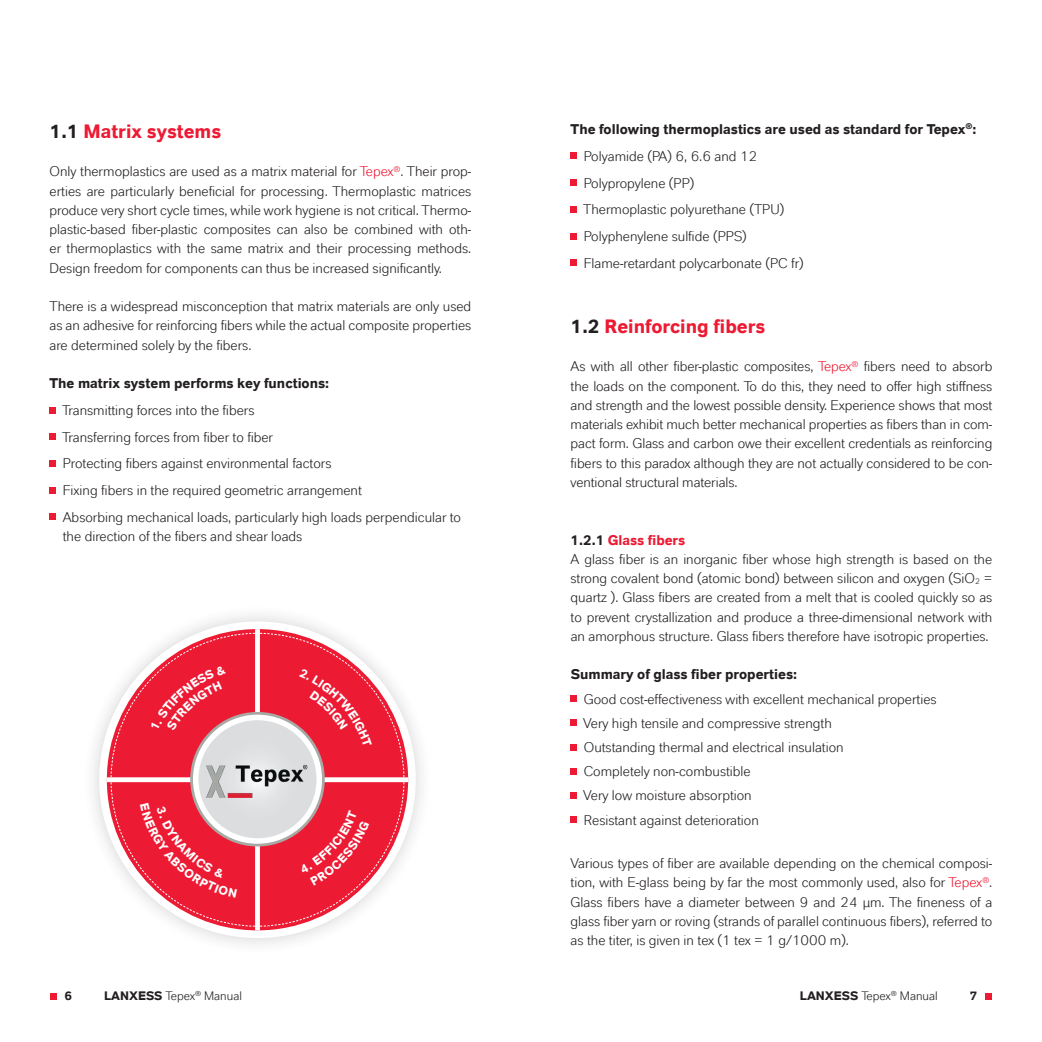
<style>
.page{position:relative;width:1042px;height:1042px;background:#fff}
.page>*{position:absolute;margin:0;border:0;box-sizing:border-box;transform-origin:0 0}
.t1{font:700 19.25px "Lanxess";color:#ed1a33}
.t2{font:14px/19.2px "Lanxess";color:#231f20}
.t3{font:700 14px "Lanxess";color:#231f20}
.t4{font:12.25px "Lanxess";color:#231f20}
.t5{font:700 12.25px "Lanxess";color:#231f20}
.t6{font:7.17px "Lanxess";color:#231f20}
.s1{color:#231f20}
.s2{color:#ed1a33}
.s3{font-weight:700}
.s4{font-weight:700;color:#ed1a33}
.s5{font-weight:400}
</style>
<div class="page">
<div style="left:985px;top:993px;width:7px;height:7px;background:#ed1a33"></div>
<div style="left:50px;top:993px;width:7px;height:7px;background:#ed1a33"></div>
<div style="left:570px;top:153px;width:7px;height:6px;background:#ed1a33"></div>
<div style="left:570px;top:180px;width:7px;height:6px;background:#ed1a33"></div>
<div style="left:570px;top:206px;width:7px;height:6px;background:#ed1a33"></div>
<div style="left:570px;top:233px;width:7px;height:6px;background:#ed1a33"></div>
<div style="left:570px;top:260px;width:7px;height:6px;background:#ed1a33"></div>
<div style="left:570px;top:695px;width:7px;height:7px;background:#ed1a33"></div>
<div style="left:570px;top:720px;width:7px;height:6px;background:#ed1a33"></div>
<div style="left:570px;top:744px;width:7px;height:6px;background:#ed1a33"></div>
<div style="left:570px;top:768px;width:7px;height:6px;background:#ed1a33"></div>
<div style="left:570px;top:792px;width:7px;height:7px;background:#ed1a33"></div>
<div style="left:570px;top:817px;width:7px;height:6px;background:#ed1a33"></div>
<svg style="left:50px;top:407px;width:6px;height:6px"></svg>
<svg style="left:50px;top:434px;width:6px;height:6px"></svg>
<svg style="left:50px;top:460px;width:6px;height:6px"></svg>
<svg style="left:50px;top:487px;width:6px;height:6px"></svg>
<svg style="left:50px;top:514px;width:6px;height:6px"></svg>
<div style="left:82px;top:604px;width:351px;height:352px;background:#231f20;opacity:.2"></div>
<svg style="left:99px;top:621px;width:317px;height:317px"></svg>
<svg style="left:110px;top:632px;width:295px;height:295px"></svg>
<h1 class="t1" style="left:50px;top:120px;width:173px"><span class="s1">1.1</span> Matrix systems</h1>
<p class="t2" style="left:49px;top:162px;width:423px;text-align:justify">Only thermoplastics are used as a matrix material for <span class="s2">Tepex</span><sup>®</sup>. Their prop&shy;erties are particularly beneficial for processing. Thermoplastic matrices produce very short cycle times, while work hygiene is not critical. Thermo&shy;plastic-based fiber-plastic composites can also be combined with oth&shy;er thermoplastics with the same matrix and their processing methods.<br>Design freedom for components can thus be increased significantly.</p>
<p class="t2" style="left:49px;top:297px;width:423px;text-align:justify">There is a widespread misconception that matrix materials are only used as an adhesive for reinforcing fibers while the actual composite properties are determined solely by the fibers.</p>
<p class="t3" style="left:50px;top:375px;width:281px">The matrix system performs key functions:</p>
<p class="t2" style="left:62px;top:397px;width:400px;line-height:26.8px">Transmitting forces into the fibers<br>Transferring forces from fiber to fiber<br>Protecting fibers against environmental factors<br>Fixing fibers in the required geometric arrangement<br>Absorbing mechanical loads, particularly high loads perpendicular to</p>
<p class="t2" style="left:63px;top:526px;width:241px">the direction of the fibers and shear loads</p>
<p class="t2" style="left:583px;top:116px;width:395px;line-height:26.8px;text-indent:-13px"><span class="s3">The following thermoplastics are used as standard for Tepex</span><sup>®</sup><span class="s3">:<br></span>Polyamide (PA) 6, 6.6 and 12<br>Polypropylene (PP)<br>Thermoplastic polyurethane (TPU)<br>Polyphenylene sulfide (PPS)<br>Flame-retardant polycarbonate (PC fr)</p>
<h1 class="t1" style="left:570px;top:314px;width:196px"><span class="s1">1.2</span> Reinforcing fibers</h1>
<p class="t2" style="left:570px;top:357px;width:423px;text-align:justify">As with all other fiber-plastic composites, <span class="s2">Tepex</span><sup>®</sup> fibers need to absorb the loads on the component. To do this, they need to offer high stiffness and strength and the lowest possible density. Experience shows that most materials exhibit much better mechanical properties as fibers than in com&shy;pact form. Glass and carbon owe their excellent credentials as reinforcing fibers to this paradox although they are not actually considered to be con&shy;ventional structural materials.</p>
<p class="t2" style="left:570px;top:530px;width:423px"><span class="s3">1.2.1</span> <span class="s4">Glass fibers<br></span>A glass fiber is an inorganic fiber whose high strength is based on the strong covalent bond (atomic bond) between silicon and oxygen (SiO<sub>2</sub> = quartz ). Glass fibers are created from a melt that is cooled quickly so as to prevent crystallization and produce a three-dimensional network with an amorphous structure. Glass fibers therefore have isotropic properties.</p>
<p class="t3" style="left:571px;top:666px;width:228px">Summary of glass fiber properties:</p>
<p class="t2" style="left:583px;top:686px;width:355px;line-height:24.2px">Good cost-effectiveness with excellent mechanical properties Very high tensile and compressive strength<br>Outstanding thermal and electrical insulation<br>Completely non-combustible<br>Very low moisture absorption<br>Resistant against deterioration</p>
<p class="t2" style="left:570px;top:853px;width:423px;text-align:justify">Various types of fiber are available depending on the chemical composi&shy;tion, with E-glass being by far the most commonly used, also for <span class="s2">Tepex</span><sup>®</sup>.<br>Glass fibers have a diameter between 9 and 24 µm. The fineness of a glass fiber yarn or roving (strands of parallel continuous fibers), referred to as the titer, is given in tex (1 tex = 1 g/1000 m).</p>
<p class="t5" style="left:64px;top:988px;width:9px">6</p>
<p class="t4" style="left:104px;top:988px;width:139px"><span class="s3">LANXESS</span> Tepex<sup>®</sup> Manual</p>
<p class="t4" style="left:900px;top:988px;width:39px">Manual</p>
<p class="t6" style="left:891px;top:989px;width:8px">®</p>
<p class="t5" style="left:800px;top:988px;width:92px">LANXESS <span class="s5">Tepex</span></p>
<p class="t5" style="left:970px;top:988px;width:9px">7</p>
</div>
